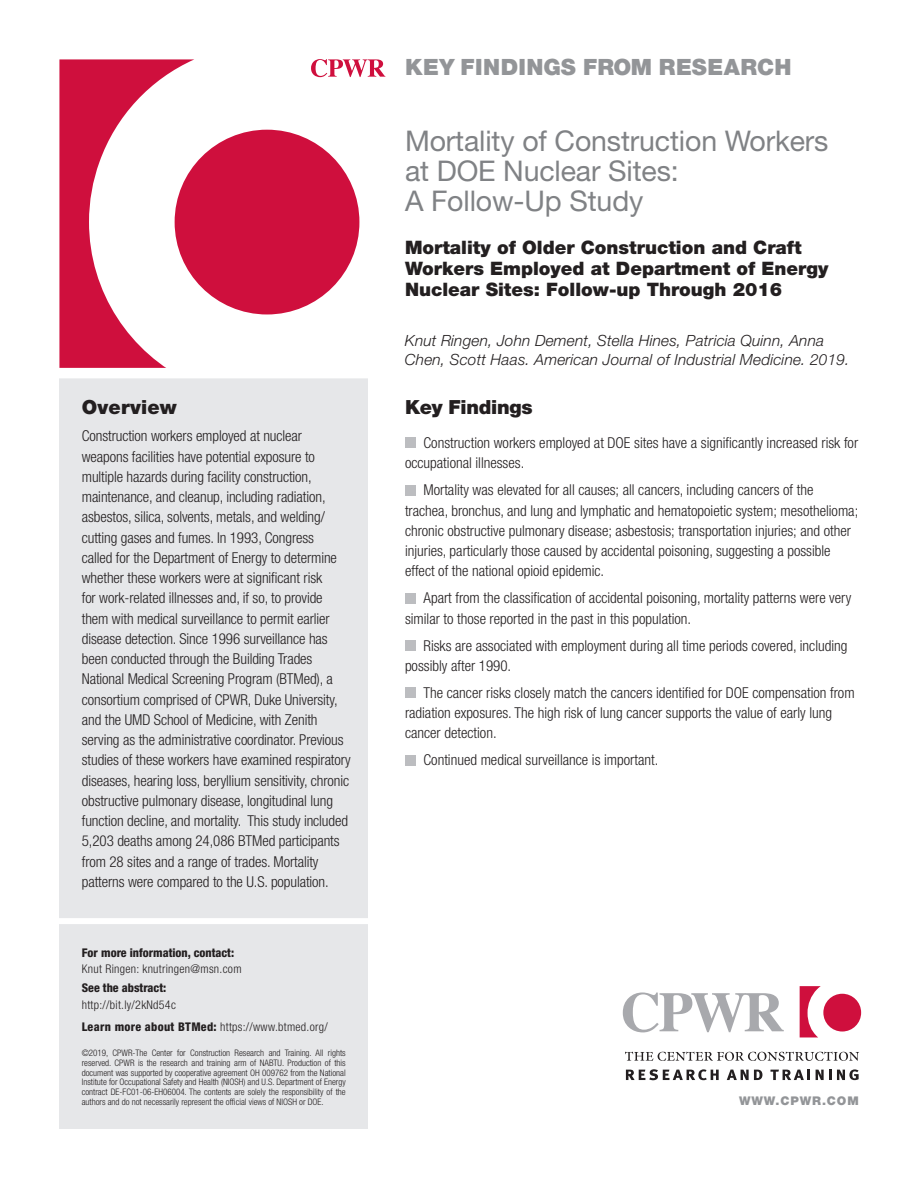
<style>
.page{position:relative;width:918px;height:1188px;background:#fff}
.page>*{position:absolute;margin:0;border:0;box-sizing:border-box;transform-origin:0 0}
._1__Description_Titl{font:28.5px/30px "Helvetica Neue LT Std";letter-spacing:-.005em;color:#808285}
.t1{font:900 22.5px "Helvetica Neue LT Std";letter-spacing:.025em;color:#939598}
._6__Key_Findings_Hea{font:900 19.5px "Helvetica Neue LT Std";letter-spacing:-.015em;color:#231f20}
._4__Overview_Heading{font:900 19.5px "Helvetica Neue LT Std";letter-spacing:.01em;color:#231f20}
._2__Title_of_Researc{font:900 18.6px/21px "Helvetica Neue LT Std";color:#231f20}
._3__Author_s_line{font:italic 300 15.45px/19.5px "Helvetica Neue LT Std";letter-spacing:.01em;color:#231f20}
._5__Overview_Body{font:300 condensed 15px/20.2px "Helvetica Neue LT Std";letter-spacing:-.005em;color:#231f20}
._7__Key_Findings_Bod{font:300 condensed 15px/20.2px "Helvetica Neue LT Std";color:#231f20}
._9__Information_text{font:300 condensed 12px "Helvetica Neue LT Std";letter-spacing:.025em;color:#231f20}
._8__More_info_See_fu{font:800 condensed 12px "Helvetica Neue LT Std";color:#231f20}
._9__Information_text-2{font:800 condensed 12px "Helvetica Neue LT Std";color:#231f20}
.t2{font:900 12px "Helvetica Neue LT Std";letter-spacing:.075em;color:#939598}
._10__Copyright_text{font:300 condensed 9px/9.8px "Helvetica Neue LT Std";color:#231f20;text-align:justify}
.s1{font-weight:800}
</style>
<div class="page">
<svg style="left:59px;top:59px;width:135px;height:309px"></svg>
<div style="left:175px;top:130px;width:184px;height:184px;background:#cf0f3d;border-radius:50%"></div>
<div style="left:59px;top:373px;width:309px;height:756px;background:#e6e7e9"></div>
<div style="left:47px;top:918px;width:324px;height:6px;background:#fff"></div>
<div style="left:47px;top:368px;width:324px;height:10px;background:#fff"></div>
<svg style="left:311px;top:59px;width:74px;height:18px"></svg>
<svg style="left:625px;top:1052px;width:234px;height:9px"></svg>
<svg style="left:626px;top:1069px;width:93px;height:11px"></svg>
<svg style="left:727px;top:1070px;width:35px;height:10px"></svg>
<svg style="left:770px;top:1070px;width:40px;height:10px"></svg>
<svg style="left:816px;top:1069px;width:43px;height:11px"></svg>
<svg style="left:623px;top:992px;width:161px;height:40px"></svg>
<svg style="left:800px;top:986px;width:61px;height:51px"></svg>
<div style="left:405px;top:438px;width:10px;height:10px;background:#bcbdc0"></div>
<div style="left:405px;top:485px;width:10px;height:10px;background:#bcbdc0"></div>
<div style="left:405px;top:593px;width:10px;height:10px;background:#bcbdc0"></div>
<div style="left:405px;top:640px;width:10px;height:11px;background:#bcbdc0"></div>
<div style="left:405px;top:688px;width:10px;height:10px;background:#bcbdc0"></div>
<div style="left:405px;top:755px;width:10px;height:10px;background:#bcbdc0"></div>
<p class="_4__Overview_Heading" style="left:82px;top:396px;width:97px">Overview</p>
<p class="_5__Overview_Body" style="left:82px;top:426px;width:270px">Construction workers employed at nuclear weapons facilities have potential exposure to multiple hazards during facility construction, maintenance, and cleanup, including radiation, asbestos, silica, solvents, metals, and welding/ cutting gases and fumes. In 1993, Congress<br>called for the Department of Energy to determine whether these workers were at significant risk<br>for work‐related illnesses and, if so, to provide them with medical surveillance to permit earlier disease detection. Since 1996 surveillance has been conducted through the Building Trades National Medical Screening Program (BTMed), a consortium comprised of CPWR, Duke University, and the UMD School of Medicine, with Zenith serving as the administrative coordinator. Previous studies of these workers have examined respiratory diseases, hearing loss, beryllium sensitivity, chronic obstructive pulmonary disease, longitudinal lung function decline, and mortality. This study included 5,203 deaths among 24,086 BTMed participants from 28 sites and a range of trades. Mortality patterns were compared to the U.S. population.</p>
<p class="_8__More_info_See_fu" style="left:82px;top:945px;width:154px">For more information, contact:</p>
<p class="_9__Information_text" style="left:82px;top:962px;width:161px">Knut Ringen: knutringen@msn.com</p>
<p class="_9__Information_text-2" style="left:82px;top:980px;width:86px">See the abstract:</p>
<p class="_9__Information_text" style="left:82px;top:997px;width:96px">http://bit.ly/2kNd54c</p>
<p class="_9__Information_text" style="left:82px;top:1020px;width:247px"><span class="s1">Learn more about BTMed:</span> https://www.btmed.org/</p>
<p class="_10__Copyright_text" style="left:82px;top:1048px;width:265px">©2019, CPWR-The Center for Construction Research and Training. All rights reserved. CPWR is the research and training arm of NABTU. Production of this document was supported by cooperative agreement OH 009762 from the National Institute for Occupational Safety and Health (NIOSH) and U.S. Department of Energy contract DE-FC01-06-EH06004. The contents are solely the responsibility of the authors and do not necessarily represent the official views of NIOSH or DOE.</p>
<h2 class="t1" style="left:405px;top:54px;width:388px">KEY FINDINGS FROM RESEARCH</h2>
<p class="_1__Description_Titl" style="left:405px;top:125px;width:425px">Mortality of Construction Workers at DOE Nuclear Sites:</p>
<p class="_1__Description_Titl" style="left:405px;top:185px;width:240px">A Follow-Up Study</p>
<p class="_2__Title_of_Researc" style="left:405px;top:237px;width:425px">Mortality of Older Construction and Craft<br>Workers Employed at Department of Energy<br>Nuclear Sites: Follow‐up Through 2016</p>
<p class="_3__Author_s_line" style="left:405px;top:330px;width:446px">Knut Ringen, John Dement, Stella Hines, Patricia Quinn, Anna<br>Chen, Scott Haas. American Journal of Industrial Medicine. 2019.</p>
<p class="_6__Key_Findings_Hea" style="left:405px;top:396px;width:129px">Key Findings</p>
<p class="_7__Key_Findings_Bod" style="left:405px;top:432px;width:455px;text-indent:19px">Construction workers employed at DOE sites have a significantly increased risk for occupational illnesses.</p>
<p class="_7__Key_Findings_Bod" style="left:405px;top:480px;width:455px;text-indent:19px">Mortality was elevated for all causes; all cancers, including cancers of the trachea, bronchus, and lung and lymphatic and hematopoietic system; mesothelioma; chronic obstructive pulmonary disease; asbestosis; transportation injuries; and other injuries, particularly those caused by accidental poisoning, suggesting a possible effect of the national opioid epidemic.</p>
<p class="_7__Key_Findings_Bod" style="left:405px;top:588px;width:448px;text-indent:19px">Apart from the classification of accidental poisoning, mortality patterns were very similar to those reported in the past in this population.</p>
<p class="_7__Key_Findings_Bod" style="left:405px;top:635px;width:444px;text-indent:19px">Risks are associated with employment during all time periods covered, including possibly after 1990.</p>
<p class="_7__Key_Findings_Bod" style="left:405px;top:682px;width:451px;text-indent:19px">The cancer risks closely match the cancers identified for DOE compensation from radiation exposures. The high risk of lung cancer supports the value of early lung cancer detection.</p>
<p class="_7__Key_Findings_Bod" style="left:424px;top:750px;width:236px">Continued medical surveillance is important.</p>
<p class="t2" style="left:739px;top:1094px;width:121px">WWW.CPWR.COM</p>
</div>
